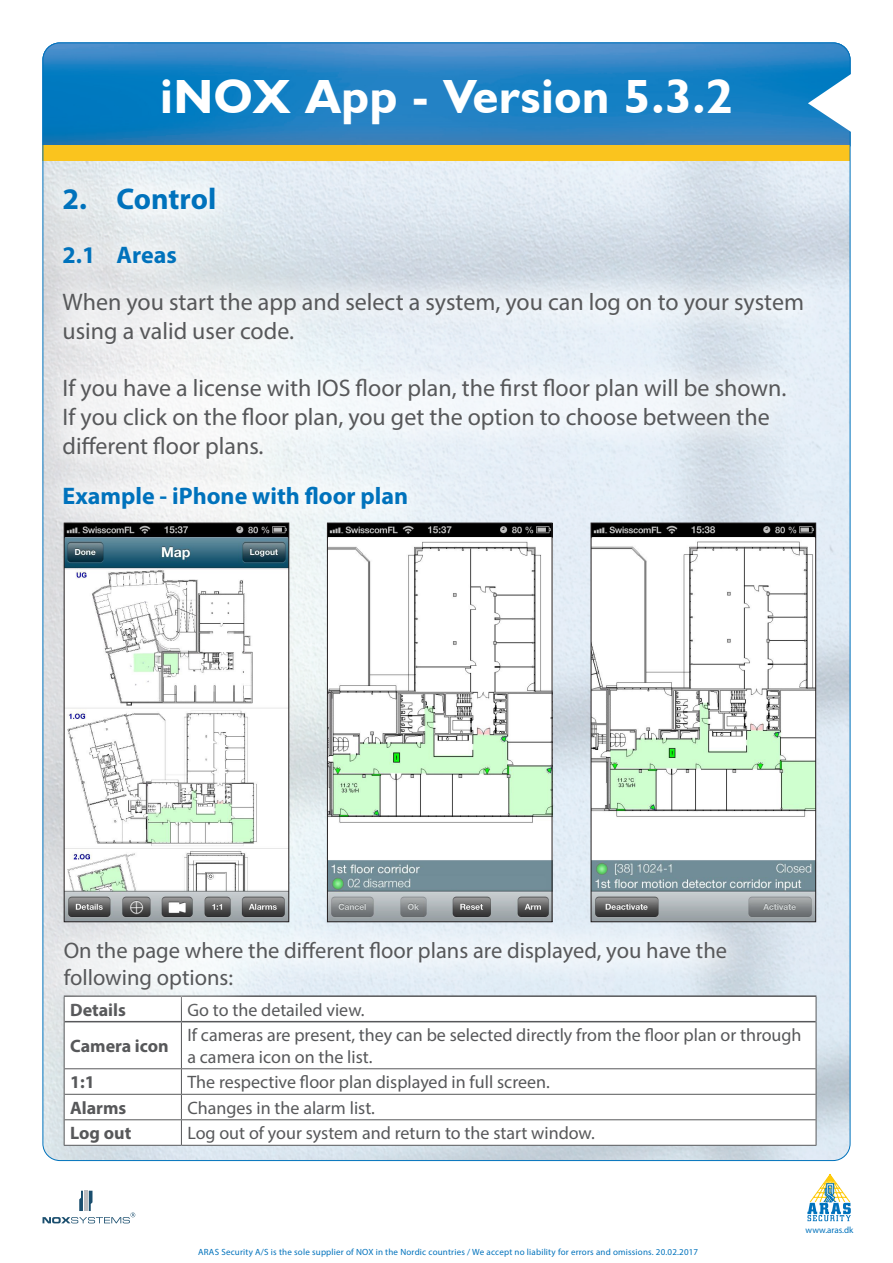
<style>
.page{position:relative;width:893px;height:1263px;background:#fff}
.page>*{position:absolute;margin:0;border:0;box-sizing:border-box;transform-origin:0 0}
.Titel_productgroep_i{font:700 48px "Humanist 521 BT";letter-spacing:.02em;color:#fff}
.Titel_specs{font:700 30px "Myriad Pro";letter-spacing:-.005em;color:#0072bc}
.Bodytekst{font:24px/28.8px "Myriad Pro";color:#57585a}
.Titel_specs-2{font:700 24px "Myriad Pro";color:#0072bc}
.Bodytekst-2{font:700 24px "Myriad Pro";letter-spacing:-.005em;color:#0072bc}
.Bodytekst-3{font:22.5px/27px "Myriad Pro";color:#57585a}
.Bodytekst-4{font:18px/21.6px "Myriad Pro";color:#57585a}
.Bodytekst-5{font:700 18px "Myriad Pro";color:#57585a}
.Titel_productgroep_i-2{font:9px "Myriad Pro";letter-spacing:.02em;color:#0072bc}
.Bodytekst-6{font:9px "Myriad Pro";color:#0072bc}
</style>
<div class="page">
<svg style="left:807px;top:1174px;width:44px;height:47px"></svg>
<img style="left:43px;top:161px;width:807px;height:999px">
<img style="left:43px;top:43px;width:807px;height:102px">
<div style="left:43px;top:145px;width:807px;height:16px;background:#fac41e"></div>
<svg style="left:43px;top:1191px;width:92px;height:32px"></svg>
<svg style="left:65px;top:997px;width:751px;height:148px"></svg>
<hr style="left:181px;top:1022px;width:1px;height:46px;background:#57585a">
<hr style="left:181px;top:1068px;width:635px;height:1px;background:#57585a">
<hr style="left:181px;top:1094px;width:635px;height:1px;background:#57585a">
<hr style="left:181px;top:1119px;width:635px;height:1px;background:#57585a">
<svg style="left:181px;top:1069px;width:1px;height:76px"></svg>
<svg style="left:816px;top:997px;width:1px;height:25px"></svg>
<hr style="left:816px;top:1022px;width:1px;height:47px;background:#57585a">
<svg style="left:816px;top:1069px;width:1px;height:76px"></svg>
<hr style="left:181px;top:1145px;width:635px;height:1px;background:#57585a">
<hr style="left:65px;top:1068px;width:116px;height:1px;background:#57585a">
<hr style="left:65px;top:1094px;width:116px;height:1px;background:#57585a">
<hr style="left:65px;top:1119px;width:116px;height:1px;background:#57585a">
<hr style="left:64px;top:1145px;width:117px;height:1px;background:#57585a">
<hr style="left:65px;top:1021px;width:116px;height:1px;background:#57585a">
<hr style="left:181px;top:1021px;width:635px;height:1px;background:#57585a">
<hr style="left:181px;top:995px;width:635px;height:2px;background:#57585a">
<hr style="left:64px;top:1022px;width:1px;height:47px;background:#57585a">
<svg style="left:64px;top:1069px;width:1px;height:76px"></svg>
<svg style="left:42px;top:914px;width:711px;height:102px;fill:#ebf2f8"></svg>
<svg style="left:808px;top:71px;width:43px;height:64px"></svg>
<svg style="left:42px;top:161px;width:787px;height:323px;fill:#e6edf4"></svg>
<svg style="left:42px;top:459px;width:392px;height:76px;fill:#eff3f5"></svg>
<img style="left:66px;top:525px;width:221px;height:395px">
<div style="left:64px;top:523px;width:225px;height:399px;border:1px solid #231f20"></div>
<img style="left:329px;top:525px;width:221px;height:395px">
<div style="left:327px;top:523px;width:225px;height:399px;border:1px solid #231f20"></div>
<img style="left:593px;top:525px;width:221px;height:395px">
<div style="left:591px;top:523px;width:225px;height:399px;border:1px solid #231f20"></div>
<p class="Titel_productgroep_i" style="left:161px;top:67px;width:574px">iNOX App - Version 5.3.2</p>
<p class="Titel_specs" style="left:63px;top:179px;width:155px">2. Control</p>
<p class="Bodytekst-2" style="left:63px;top:239px;width:116px">2.1 Areas</p>
<p class="Bodytekst" style="left:63px;top:287px;width:743px">When you start the app and select a system, you can log on to your system using a valid user code.</p>
<p class="Bodytekst" style="left:63px;top:373px;width:725px">If you have a license with IOS floor plan, the first floor plan will be shown.<br>If you click on the floor plan, you get the option to choose between the different floor plans.</p>
<p class="Titel_specs-2" style="left:63px;top:480px;width:347px">Example - iPhone with floor plan</p>
<p class="Bodytekst-3" style="left:64px;top:937px;width:665px">On the page where the different floor plans are displayed, you have the following options:</p>
<p class="Bodytekst-5" style="left:70px;top:998px;width:57px">Details</p>
<p class="Bodytekst-4" style="left:187px;top:998px;width:179px">Go to the detailed view.</p>
<p class="Bodytekst-5" style="left:70px;top:1034px;width:100px">Camera icon</p>
<p class="Bodytekst-4" style="left:187px;top:1024px;width:616px">If cameras are present, they can be selected directly from the floor plan or through a camera icon on the list.</p>
<p class="Bodytekst-5" style="left:70px;top:1070px;width:26px">1:1</p>
<p class="Bodytekst-4" style="left:187px;top:1071px;width:364px">The respective floor plan displayed in full screen.</p>
<p class="Bodytekst-5" style="left:70px;top:1096px;width:58px">Alarms</p>
<p class="Bodytekst-4" style="left:187px;top:1097px;width:189px">Changes in the alarm list.</p>
<p class="Bodytekst-5" style="left:70px;top:1121px;width:63px">Log out</p>
<p class="Bodytekst-4" style="left:187px;top:1122px;width:409px">Log out of your system and return to the start window.</p>
<p class="Titel_productgroep_i-2" style="left:198px;top:1246px;width:501px">ARAS Security A/S is the sole supplier of NOX in the Nordic countries / We accept no liability for errors and omissions. 20.02.2017</p>
<p class="Bodytekst-6" style="left:806px;top:1224px;width:49px">www.aras.dk</p>
</div>
